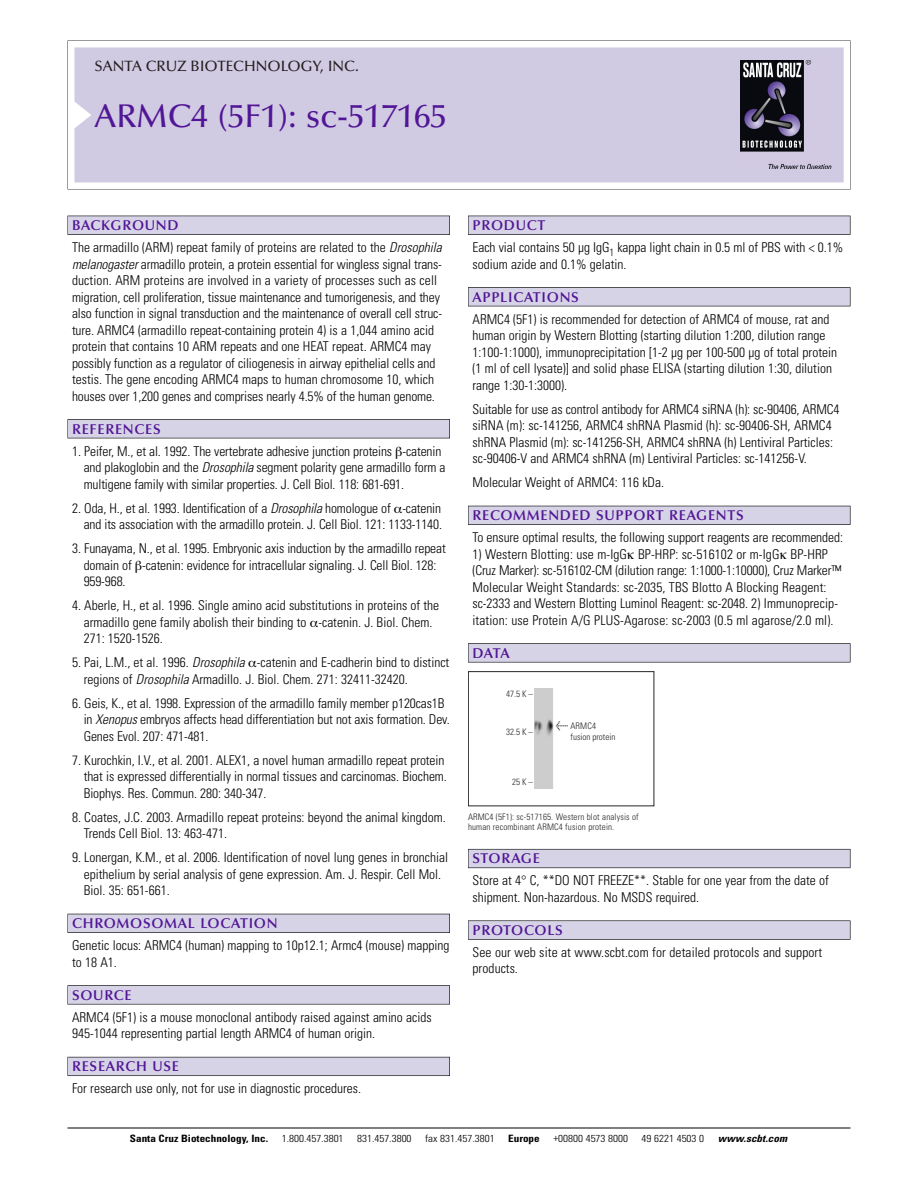
<style>
.page{position:relative;width:918px;height:1188px;background:#fff}
.page>*{position:absolute;margin:0;border:0;box-sizing:border-box;transform-origin:0 0}
.t1{font:500 33px "Optima";color:#511695}
.t2{font:500 15px "Optima";color:#231f20}
.t3{font:600 14.25px "Optima";letter-spacing:.05em;color:#511695}
.t4{font:300 condensed 13.5px/16.5px "Univers";color:#000}
.t5{font:300 condensed 10.2px "Univers";color:#000;scale:1.1 1}
.t6{font:700 condensed 10.2px "Univers";color:#000;scale:1.1 1}
.t7{font:italic 700 condensed 10.2px "Univers";letter-spacing:.005em;color:#000;scale:1.1 1}
.t8{font:9px/10.5px "Univers Condensed Light+BLUDAS";letter-spacing:.015em;color:#272627}
.s1{font-style:italic}
.s2{font-family:"Meta Plus Book Roman+LFIDEH";font-size:10.5px}
</style>
<div class="page">
<svg style="left:68px;top:40px;width:783px;height:149px"></svg>
<div style="left:74px;top:47px;width:770px;height:135px;background:#d1cae3"></div>
<img style="left:741px;top:60px;width:90px;height:108px">
<div style="left:68px;top:216px;width:382px;height:19px;background:#525155"></div>
<div style="left:68px;top:216px;width:381px;height:18px;background:#d7d3e7"></div>
<div style="left:68px;top:419px;width:382px;height:19px;background:#525155"></div>
<div style="left:68px;top:420px;width:381px;height:18px;background:#d7d3e7"></div>
<div style="left:68px;top:914px;width:382px;height:19px;background:#525158"></div>
<div style="left:68px;top:914px;width:381px;height:18px;background:#d7d3e7"></div>
<div style="left:68px;top:985px;width:382px;height:19px;background:#575759"></div>
<div style="left:68px;top:986px;width:381px;height:18px;background:#d7d3e7"></div>
<div style="left:68px;top:1057px;width:382px;height:19px;background:#5b5a62"></div>
<div style="left:68px;top:1057px;width:381px;height:18px;background:#d7d3e7"></div>
<div style="left:468px;top:216px;width:382px;height:19px;background:#525155"></div>
<div style="left:468px;top:216px;width:382px;height:18px;background:#d7d3e7"></div>
<div style="left:468px;top:287px;width:382px;height:19px;background:#525155"></div>
<div style="left:468px;top:288px;width:382px;height:18px;background:#d7d3e7"></div>
<div style="left:468px;top:506px;width:382px;height:19px;background:#525158"></div>
<div style="left:468px;top:506px;width:382px;height:18px;background:#d7d3e7"></div>
<div style="left:468px;top:643px;width:382px;height:19px;background:#575759"></div>
<div style="left:468px;top:644px;width:382px;height:18px;background:#d7d3e7"></div>
<div style="left:468px;top:849px;width:382px;height:19px;background:#66646d"></div>
<div style="left:468px;top:850px;width:382px;height:18px;background:#d7d3e7"></div>
<svg style="left:468px;top:920px;width:382px;height:20px"></svg>
<div style="left:468px;top:921px;width:382px;height:18px;background:#d7d3e7"></div>
<hr style="left:68px;top:1128px;width:782px;height:1px;background:#000">
<div style="left:468px;top:671px;width:186px;height:135px;border:1px solid #272627"></div>
<img style="left:534px;top:689px;width:19px;height:100px">
<p class="t2" style="left:94px;top:61px;width:266px">SANTA CRUZ BIOTECHNOLOGY, INC.</p>
<h1 class="t1" style="left:94px;top:103px;width:354px">ARMC4 (5F1): sc-517165</h1>
<p class="t3" style="left:72px;top:219px;width:108px">BACKGROUND</p>
<p class="t4" style="left:72px;top:240px;width:372px">The armadillo (ARM) repeat family of proteins are related to the <span class="s1">Drosophila melanogaster</span> armadillo protein, a protein essential for wingless signal trans&shy;duction. ARM proteins are involved in a variety of processes such as cell migration, cell proliferation, tissue maintenance and tumorigenesis, and they also function in signal transduction and the maintenance of overall cell struc&shy;ture. ARMC4 (armadillo repeat-containing protein 4) is a 1,044 amino acid protein that contains 10 ARM repeats and one HEAT repeat. ARMC4 may possibly function as a regulator of ciliogenesis in airway epithelial cells and testis. The gene encoding ARMC4 maps to human chromosome 10, which houses over 1,200 genes and comprises nearly 4.5% of the human genome.</p>
<p class="t3" style="left:72px;top:423px;width:90px">REFERENCES</p>
<p class="t4" style="left:84px;top:444px;width:363px;text-indent:-12px">1. Peifer, M., et al. 1992. The vertebrate adhesive junction proteins -catenin and plakoglobin and the <span class="s1">Drosophila</span> segment polarity gene armadillo form a multigene family with similar properties. J. Cell Biol. 118: 681-691.</p>
<p class="t4" style="left:72px;top:501px;width:371px;text-align:right">2. Oda, H., et al. 1993. Identification of a <span class="s1">Drosophila</span> homologue of -catenin and its association with the armadillo protein. J. Cell Biol. 121: 1133-1140.</p>
<p class="t4" style="left:84px;top:541px;width:364px;text-indent:-12px">3. Funayama, N., et al. 1995. Embryonic axis induction by the armadillo repeat domain of -catenin: evidence for intracellular signaling. J. Cell Biol. 128:<br>959-968.</p>
<p class="t4" style="left:84px;top:598px;width:357px;text-indent:-12px">4. Aberle, H., et al. 1996. Single amino acid substitutions in proteins of the armadillo gene family abolish their binding to -catenin. J. Biol. Chem.<br>271: 1520-1526.</p>
<p class="t4" style="left:84px;top:655px;width:367px;text-indent:-12px">5. Pai, L.M., et al. 1996. <span class="s1">Drosophila</span> -catenin and E-cadherin bind to distinct regions of <span class="s1">Drosophila</span> Armadillo. J. Biol. Chem. 271: 32411-32420.</p>
<p class="t4" style="left:84px;top:696px;width:367px;text-indent:-12px">6. Geis, K., et al. 1998. Expression of the armadillo family member p120cas1B in <span class="s1">Xenopus</span> embryos affects head differentiation but not axis formation. Dev.<br>Genes Evol. 207: 471-481.</p>
<p class="t4" style="left:84px;top:753px;width:365px;text-indent:-12px">7. Kurochkin, I.V., et al. 2001. ALEX1, a novel human armadillo repeat protein that is expressed differentially in normal tissues and carcinomas. Biochem.<br>Biophys. Res. Commun. 280: 340-347.</p>
<p class="t4" style="left:84px;top:810px;width:364px;text-indent:-12px">8. Coates, J.C. 2003. Armadillo repeat proteins: beyond the animal kingdom.<br>Trends Cell Biol. 13: 463-471.</p>
<p class="t4" style="left:84px;top:850px;width:366px;text-indent:-12px">9. Lonergan, K.M., et al. 2006. Identification of novel lung genes in bronchial epithelium by serial analysis of gene expression. Am. J. Respir. Cell Mol.<br>Biol. 35: 651-661.</p>
<p class="t3" style="left:72px;top:918px;width:207px">CHROMOSOMAL LOCATION</p>
<p class="t4" style="left:72px;top:938px;width:379px">Genetic locus: ARMC4 (human) mapping to 10p12.1; Armc4 (mouse) mapping to 18 A1.</p>
<p class="t3" style="left:72px;top:989px;width:61px">SOURCE</p>
<p class="t4" style="left:72px;top:1010px;width:361px">ARMC4 (5F1) is a mouse monoclonal antibody raised against amino acids<br>945-1044 representing partial length ARMC4 of human origin.</p>
<p class="t3" style="left:72px;top:1061px;width:109px">RESEARCH USE</p>
<p class="t4" style="left:72px;top:1081px;width:290px">For research use only, not for use in diagnostic procedures.</p>
<p class="t3" style="left:473px;top:219px;width:74px">PRODUCT</p>
<p class="t4" style="left:473px;top:240px;width:372px">Each vial contains 50 µg IgG<sub>1</sub> kappa light chain in 0.5 ml of PBS with &lt; 0.1% sodium azide and 0.1% gelatin.</p>
<p class="t3" style="left:473px;top:291px;width:108px">APPLICATIONS</p>
<p class="t4" style="left:473px;top:312px;width:366px">ARMC4 (5F1) is recommended for detection of ARMC4 of mouse, rat and human origin by Western Blotting (starting dilution 1:200, dilution range 1:100-1:1000), immunoprecipitation [1-2 µg per 100-500 µg of total protein (1 ml of cell lysate)] and solid phase ELISA (starting dilution 1:30, dilution range 1:30-1:3000).</p>
<p class="t4" style="left:473px;top:402px;width:369px">Suitable for use as control antibody for ARMC4 siRNA (h): sc-90406, ARMC4 siRNA (m): sc-141256, ARMC4 shRNA Plasmid (h): sc-90406-SH, ARMC4 shRNA Plasmid (m): sc-141256-SH, ARMC4 shRNA (h) Lentiviral Particles: sc-90406-V and ARMC4 shRNA (m) Lentiviral Particles: sc-141256-V.</p>
<p class="t4" style="left:473px;top:475px;width:193px">Molecular Weight of ARMC4: 116 kDa.</p>
<p class="t3" style="left:473px;top:510px;width:273px">RECOMMENDED SUPPORT REAGENTS</p>
<p class="t4" style="left:473px;top:530px;width:372px">To ensure optimal results, the following support reagents are recommended:</p>
<p class="t4" style="left:473px;top:547px;width:370px">1) Western Blotting: use m-IgG BP-HRP: sc-516102 or m-IgG BP-HRP (Cruz Marker): sc-516102-CM (dilution range: 1:1000-1:10000), Cruz Marker™ Molecular Weight Standards: sc-2035, TBS Blotto A Blocking Reagent: sc-2333 and Western Blotting Luminol Reagent: sc-2048. 2) Immunoprecip&shy;itation: use Protein A/G PLUS-Agarose: sc-2003 (0.5 ml agarose/2.0 ml).</p>
<p class="t3" style="left:473px;top:647px;width:39px">DATA</p>
<p class="t8" style="left:506px;top:690px;width:28px">47.5 K –</p>
<p class="t8" style="left:506px;top:728px;width:28px">32.5 K –</p>
<p class="t8" style="left:512px;top:777px;width:22px">25K–</p>
<p class="t8" style="left:571px;top:722px;width:46px;text-indent:-15px"><span class="s2">&lt;</span> ARMC4 fusion protein</p>
<p class="t8" style="left:468px;top:812px;width:172px">ARMC4 (5F1): sc-517165. Western blot analysis of human recombinant ARMC4 fusion protein.</p>
<p class="t3" style="left:473px;top:853px;width:69px">STORAGE</p>
<p class="t4" style="left:473px;top:874px;width:358px">Store at 4° C, **DO NOT FREEZE**. Stable for one year from the date of shipment. Non-hazardous. No MSDS required.</p>
<p class="t3" style="left:473px;top:924px;width:92px">PROTOCOLS</p>
<p class="t4" style="left:473px;top:945px;width:351px">See our web site at www.scbt.com for detailed protocols and support products.</p>
<p class="t6" style="left:130px;top:1135px;width:127px">Santa Cruz Biotechnology, Inc.</p>
<p class="t5" style="left:282px;top:1135px;width:58px">1.800.457.3801</p>
<p class="t5" style="left:357px;top:1135px;width:51px">831.457.3800</p>
<p class="t5" style="left:425px;top:1135px;width:65px">fax 831.457.3801</p>
<p class="t6" style="left:508px;top:1135px;width:30px">Europe</p>
<p class="t5" style="left:553px;top:1135px;width:69px">+00800 4573 8000</p>
<p class="t5" style="left:642px;top:1135px;width:58px">49 6221 4503 0</p>
<p class="t7" style="left:718px;top:1135px;width:64px">www.scbt.com</p>
</div>
